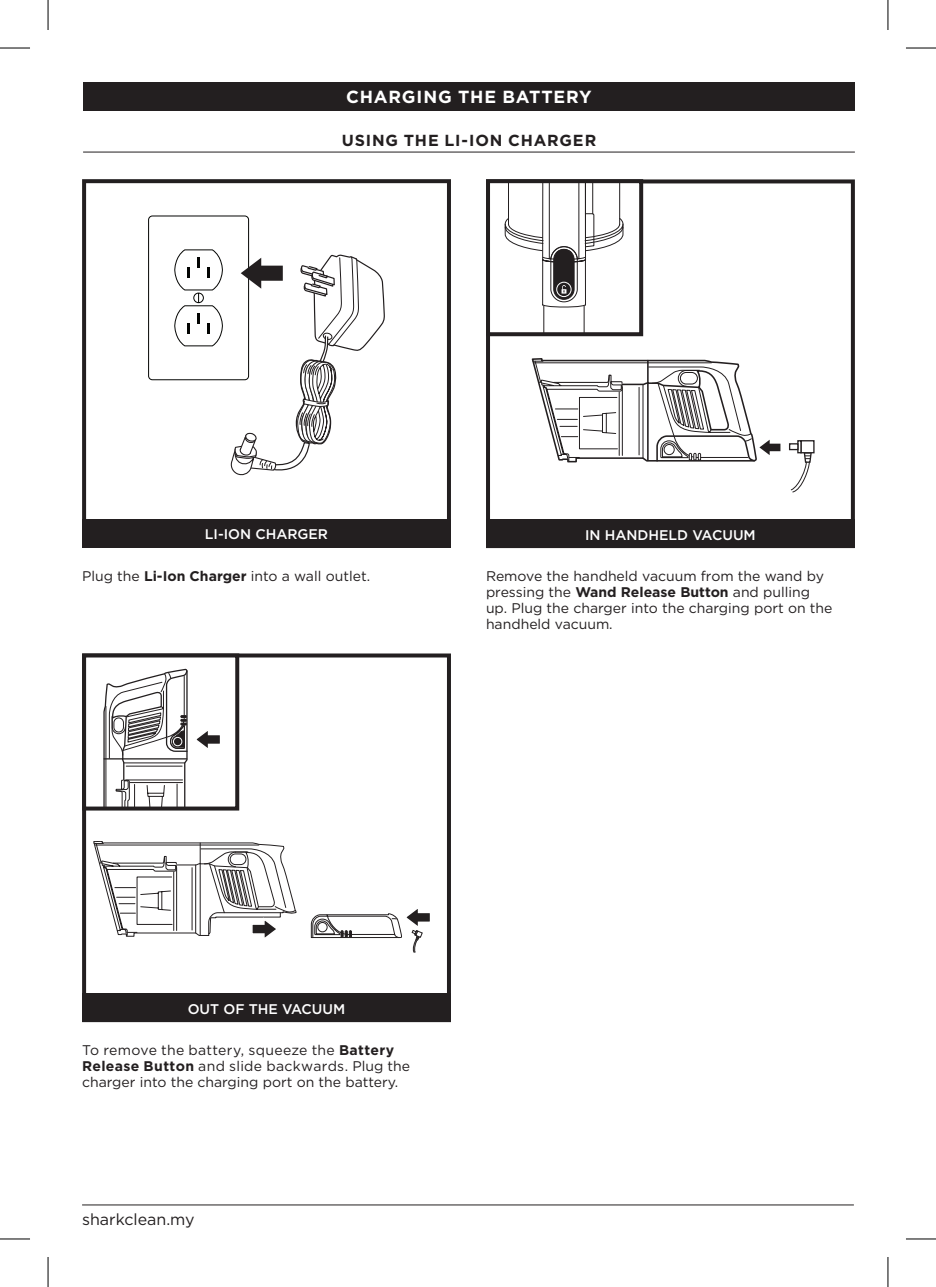
<style>
.page{position:relative;width:936px;height:1287px;background:#fff}
.page>*{position:absolute;margin:0;border:0;box-sizing:border-box;transform-origin:0 0}
.t1{font:700 17.6px "Gotham";letter-spacing:.045em;color:#fff}
.t2{font:700 16px "Gotham";letter-spacing:.05em;color:#231f20}
.t3{font:16px "Gotham";color:#231f20}
.t4{font:14px/16px "Gotham";color:#231f20}
.t5{font:500 14px "Gotham";color:#fff}
.s1{font-weight:700}
</style>
<div class="page">
<hr style="left:82px;top:1204px;width:771px;height:1px;background:#231f20">
<div style="left:83px;top:82px;width:771px;height:28px;background:#231f20"></div>
<svg style="left:790px;top:453px;width:22px;height:39px"></svg>
<div style="left:800px;top:440px;width:14px;height:13px;background:#fff;border:1px solid #231f20"></div>
<svg style="left:796px;top:440px;width:5px;height:13px"></svg>
<svg style="left:789px;top:443px;width:9px;height:7px"></svg>
<div style="left:486px;top:179px;width:368px;height:369px;border:4px solid #231f20"></div>
<div style="left:82px;top:653px;width:369px;height:369px;border:4px solid #231f20"></div>
<hr style="left:83px;top:152px;width:771px;height:1px;background:#231f20">
<div style="left:486px;top:520px;width:368px;height:28px;background:#231f20"></div>
<div style="left:82px;top:993px;width:369px;height:29px;background:#231f20"></div>
<svg style="left:504px;top:184px;width:119px;height:147px"></svg>
<div style="left:486px;top:179px;width:157px;height:157px;border:4px solid #231f20"></div>
<div style="left:82px;top:653px;width:157px;height:157px;border:4px solid #231f20"></div>
<svg style="left:102px;top:669px;width:120px;height:139px"></svg>
<svg style="left:93px;top:841px;width:337px;height:111px"></svg>
<svg style="left:531px;top:358px;width:249px;height:105px"></svg>
<div style="left:148px;top:216px;width:101px;height:164px;border:1px solid #040503;border-radius:4px"></div>
<svg style="left:174px;top:249px;width:49px;height:97px"></svg>
<div style="left:82px;top:179px;width:369px;height:369px;border:4px solid #231f20"></div>
<div style="left:82px;top:519px;width:369px;height:29px;background:#231f20"></div>
<svg style="left:230px;top:253px;width:154px;height:222px"></svg>
<hr style="left:0;top:48px;width:30px;height:1px;background:#000">
<hr style="left:905px;top:48px;width:30px;height:1px;background:#000">
<hr style="left:0;top:1238px;width:30px;height:1px;background:#000">
<hr style="left:905px;top:1238px;width:30px;height:1px;background:#000">
<hr style="left:48px;top:0;width:1px;height:30px;background:#000">
<hr style="left:48px;top:1257px;width:1px;height:30px;background:#000">
<hr style="left:887px;top:0;width:1px;height:30px;background:#000">
<hr style="left:887px;top:1257px;width:1px;height:30px;background:#000">
<p class="t1" style="left:346px;top:85px;width:247px">CHARGING THE BATTERY</p>
<p class="t2" style="left:341px;top:130px;width:256px">USING THE LI-ION CHARGER</p>
<p class="t5" style="left:205px;top:525px;width:125px">LI-ION CHARGER</p>
<p class="t5" style="left:585px;top:525px;width:172px">IN HANDHELD VACUUM</p>
<p class="t4" style="left:82px;top:567px;width:289px">Plug the <span class="s1">Li-Ion Charger</span> into a wall outlet.</p>
<p class="t4" style="left:486px;top:568px;width:348px">Remove the handheld vacuum from the wand by pressing the <span class="s1">Wand Release Button</span> and pulling up. Plug the charger into the charging port on the handheld vacuum.</p>
<p class="t5" style="left:188px;top:999px;width:159px">OUT OF THE VACUUM</p>
<p class="t4" style="left:82px;top:1041px;width:329px">To remove the battery, squeeze the <span class="s1">Battery<br>Release Button</span> and slide backwards. Plug the charger into the charging port on the battery.</p>
<p class="t3" style="left:82px;top:1209px;width:114px">sharkclean.my</p>
</div>
